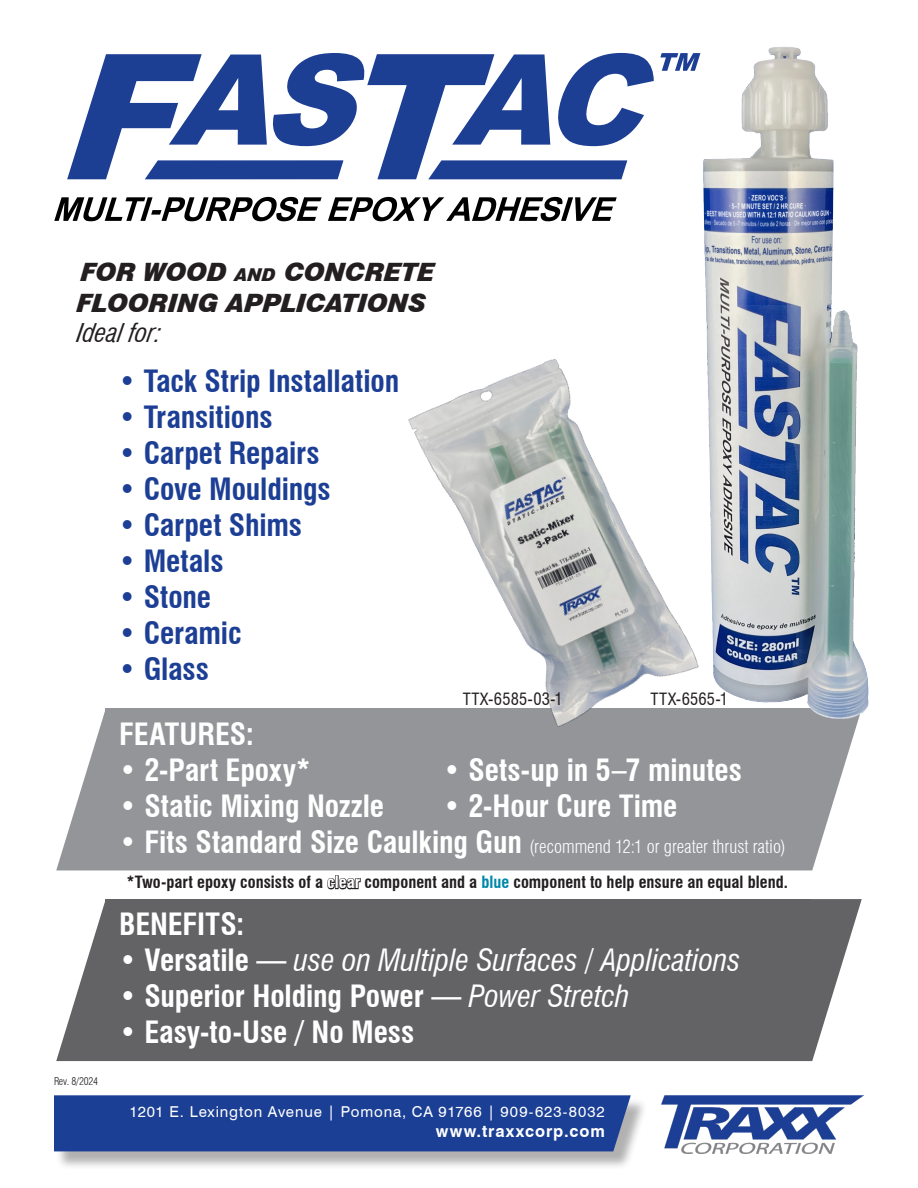
<style>
.page{position:relative;width:918px;height:1188px;background:#fff}
.page>*{position:absolute;margin:0;border:0;box-sizing:border-box;transform-origin:0 0}
.t1{font:700 condensed 30px "Swiss 721 BT";letter-spacing:-.005em;color:#fff}
.t2{font:700 condensed 30px "Swiss 721 BT";letter-spacing:-.005em;color:#1c3f95}
.t3{font:italic condensed 30px "Swiss 721 BT";color:#fff}
.t4{font:italic 900 25.35px "Swiss 721 BT";color:#231f20}
.t5{font:italic condensed 25.35px "Swiss 721 BT";color:#231f20}
.t6{font:300 condensed 18px "Swiss 721 BT";color:#fff}
.t7{font:700 condensed 16.5px "Swiss 721 BT";color:#231f20}
.t8{font:condensed 16.5px "Swiss 721 BT";letter-spacing:.015em;color:#231f20}
.t9{font:700 16.5px "Swiss 721 BT";letter-spacing:.055em;color:#fff}
.t10{font:15px "Swiss 721 BT";letter-spacing:.055em;color:#fff}
.t11{font:300 condensed 10.5px "Swiss 721 BT";letter-spacing:-.015em;color:#231f20}
.s1{font-size:17.7px}
.s2{font-weight:700;font-size:30px}
.s3{color:#0088ab}
.s4{font-weight:700;font-style:normal}
.s5{font-weight:400;font-style:italic}
</style>
<div class="page">
<div style="left:56px;top:1098px;width:593px;height:72px;background:#231f20;opacity:.35"></div>
<div style="left:54px;top:1095px;width:577px;height:56px;background:#1b3f94"></div>
<img style="left:662px;top:1095px;width:202px;height:58px">
<svg style="left:67px;top:53px;width:526px;height:126px"></svg>
<svg style="left:54px;top:197px;width:268px;height:24px"></svg>
<svg style="left:328px;top:197px;width:265px;height:24px"></svg>
<svg style="left:56px;top:708px;width:801px;height:162px"></svg>
<svg style="left:56px;top:899px;width:806px;height:162px"></svg>
<div style="left:106px;top:708px;width:705px;height:162px;background:#939598"></div>
<div style="left:106px;top:899px;width:705px;height:162px;background:#636366"></div>
<img style="left:593px;top:46px;width:276px;height:680px">
<img style="left:408px;top:294px;width:350px;height:433px">
<p class="t4" style="left:80px;top:257px;width:359px">FOR WOOD <span class="s1">and</span> CONCRETE</p>
<p class="t4" style="left:76px;top:287px;width:355px">FLOORING APPLICATIONS</p>
<p class="t5" style="left:76px;top:318px;width:90px">Ideal for:</p>
<p class="t2" style="left:118px;top:363px;width:282px">• Tack Strip Installation</p>
<p class="t2" style="left:118px;top:399px;width:156px">• Transitions</p>
<p class="t2" style="left:118px;top:435px;width:203px">• Carpet Repairs</p>
<p class="t2" style="left:118px;top:471px;width:214px">• Cove Mouldings</p>
<p class="t2" style="left:118px;top:507px;width:185px">• Carpet Shims</p>
<p class="t2" style="left:118px;top:543px;width:107px">• Metals</p>
<p class="t2" style="left:118px;top:579px;width:94px">• Stone</p>
<p class="t2" style="left:118px;top:615px;width:125px">• Ceramic</p>
<p class="t2" style="left:118px;top:651px;width:92px">• Glass</p>
<p class="t8" style="left:463px;top:689px;width:101px">TTX-6585-03-1</p>
<p class="t8" style="left:651px;top:689px;width:79px">TTX-6565-1</p>
<p class="t1" style="left:119px;top:716px;width:136px">FEATURES:</p>
<p class="t1" style="left:119px;top:752px;width:193px">• 2-Part Epoxy*</p>
<p class="t1" style="left:443px;top:752px;width:300px">• Sets-up in 5–7 minutes</p>
<p class="t1" style="left:119px;top:788px;width:266px">• Static Mixing Nozzle</p>
<p class="t1" style="left:443px;top:788px;width:236px">• 2-Hour Cure Time</p>
<p class="t6" style="left:119px;top:835px;width:668px"><span class="s2">• Fits Standard Size Caulking Gun</span> (recommend 12:1 or greater thrust ratio)</p>
<p class="t7" style="left:126px;top:873px;width:663px">*Two-part epoxy consists of a clear component and a <span class="s3">blue</span> component to help ensure an equal blend.</p>
<p class="t11" style="left:54px;top:1075px;width:46px">Rev. 8/2024</p>
<p class="t1" style="left:119px;top:906px;width:127px">BENEFITS:</p>
<p class="t3" style="left:119px;top:942px;width:623px"><span class="s4">• Versatile —</span> use on Multiple Surfaces / Applications</p>
<p class="t1" style="left:119px;top:978px;width:512px">• Superior Holding Power — <span class="s5">Power Stretch</span></p>
<p class="t1" style="left:119px;top:1014px;width:297px">• Easy-to-Use / No Mess</p>
<p class="t10" style="left:129px;top:1101px;width:477px">1201 E. Lexington Avenue | Pomona, CA 91766 | 909-623-8032</p>
<p class="t9" style="left:436px;top:1119px;width:171px">www.traxxcorp.com</p>
</div>
